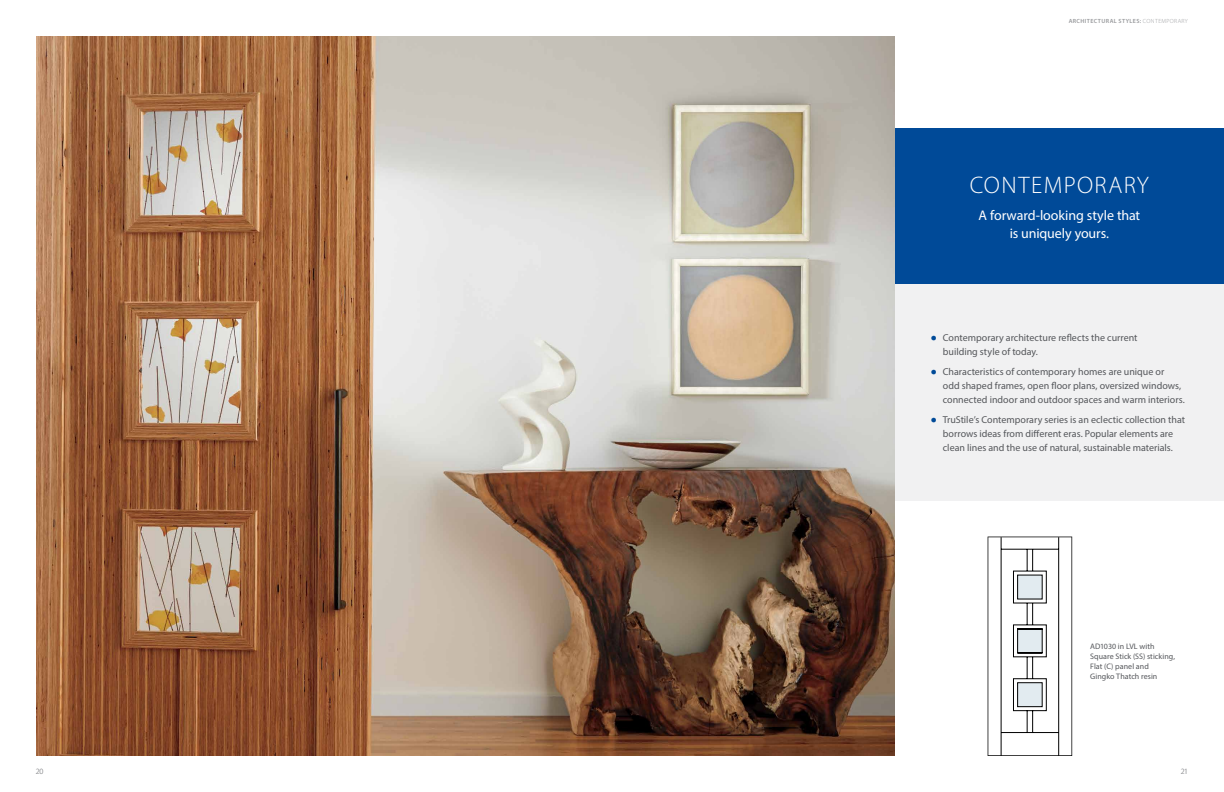
<style>
.page{position:relative;width:1224px;height:792px;background:#fff}
.page>*{position:absolute;margin:0;border:0;box-sizing:border-box;transform-origin:0 0}
.t1{font:300 24px "Myriad Pro";letter-spacing:.055em;color:#fff}
.t2{font:14px/18px "Myriad Pro";letter-spacing:-.005em;color:#fff;text-align:center}
.t3{font:10px/14px "Myriad Pro";color:#54565a}
.t4{font:8px/10px "Myriad Pro";letter-spacing:.005em;color:#54565a}
.t5{font:300 8px "Myriad Pro";color:#98999c}
.t6{font:600 6px "Myriad Pro";letter-spacing:.065em;color:#98999c}
.s1{font-weight:300}
.s2{color:#004a98}
</style>
<div class="page">
<div style="left:870px;top:284px;width:354px;height:217px;background:#f1f1f2"></div>
<div style="left:870px;top:129px;width:354px;height:155px;background:#004a98"></div>
<img style="left:36px;top:36px;width:859px;height:720px">
<svg style="left:988px;top:537px;width:84px;height:219px"></svg>
<p class="t6" style="left:1069px;top:17px;width:121px">ARCHITECTURAL STYLES: <span class="s1">CONTEMPORARY</span></p>
<h1 class="t1" style="left:970px;top:171px;width:181px">CONTEMPORARY</h1>
<h2 class="t2" style="left:979px;top:206px;width:163px">A forward-looking style that is uniquely yours.</h2>
<p class="t3" style="left:943px;top:331px;width:196px;text-indent:-12px"><span class="s2">●</span> Contemporary architecture reflects the current building style of today.</p>
<p class="t3" style="left:943px;top:365px;width:244px;text-indent:-12px"><span class="s2">●</span> Characteristics of contemporary homes are unique or<br>odd shaped frames, open floor plans, oversized windows, connected indoor and outdoor spaces and warm interiors.</p>
<p class="t3" style="left:931px;top:413px;width:256px;text-align:center"><span class="s2">●</span> TruStile’s Contemporary series is an eclectic collection that borrows ideas from different eras. Popular elements are clean lines and the use of natural, sustainable materials.</p>
<p class="t4" style="left:1090px;top:642px;width:86px">AD1030 in LVL with<br>Square Stick (SS) sticking,<br>Flat (C) panel and<br>Gingko Thatch resin</p>
<p class="t5" style="left:36px;top:767px;width:9px">20</p>
<p class="t5" style="left:1181px;top:767px;width:9px">21</p>
</div>
